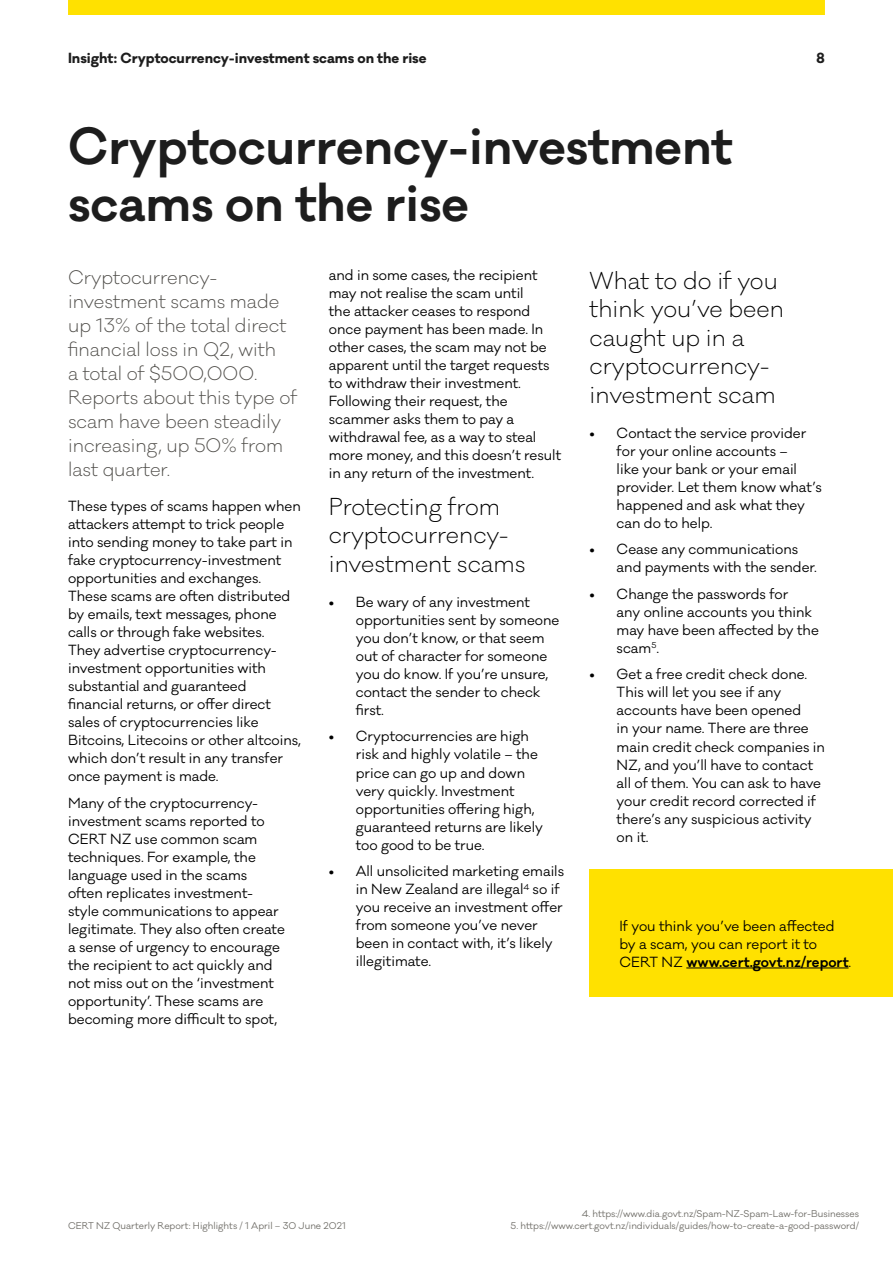
<style>
.page{position:relative;width:893px;height:1263px;background:#fff}
.page>*{position:absolute;margin:0;border:0;box-sizing:border-box;transform-origin:0 0}
.Header_1{font:600 48px/57px "Galano Classic";color:#1d1d1d}
.Header_3{font:300 22.5px/28.5px "Galano Classic";color:#000}
.Intro_large{font:300 18px/24px "Galano Classic";color:#4d4b47}
.Body{font:13.5px/18px "Galano Classic";color:#000}
.Page_title{font:700 13.5px "Galano Classic";color:#1d1d1d}
.Footnote{font:9px "Galano Classic";color:#6e6c66}
.s1{font-weight:600}
</style>
<div class="page">
<div style="left:68px;top:0;width:757px;height:15px;background:#ffe100"></div>
<div style="left:590px;top:869px;width:303px;height:127px;background:#ffe100"></div>
<hr style="left:686px;top:968px;width:163px;height:1px;background:#000">
<p class="Page_title" style="left:68px;top:48px;width:360px">Insight: Cryptocurrency-investment scams on the rise</p>
<p class="Header_1" style="left:68px;top:118px;width:666px">Cryptocurrency-investment scams on the rise</p>
<p class="Page_title" style="left:816px;top:48px;width:10px">8</p>
<p class="Intro_large" style="left:68px;top:266px;width:231px">Cryptocurrency&shy;investment scams made up 13% of the total direct financial loss in Q2, with<br>a total of $500,000.<br>Reports about this type of scam have been steadily increasing, up 50% from last quarter.</p>
<p class="Body" style="left:68px;top:498px;width:234px">These types of scams happen when attackers attempt to trick people into sending money to take part in fake cryptocurrency-investment opportunities and exchanges.<br>These scams are often distributed by emails, text messages, phone calls or through fake websites.<br>They advertise cryptocurrency&shy;investment opportunities with substantial and guaranteed financial returns, or offer direct sales of cryptocurrencies like<br>Bitcoins, Litecoins or other altcoins, which don’t result in any transfer once payment is made.</p>
<p class="Body" style="left:68px;top:794px;width:218px">Many of the cryptocurrency&shy;investment scams reported to<br>CERT NZ use common scam techniques. For example, the language used in the scams often replicates investment&shy;style communications to appear legitimate. They also often create a sense of urgency to encourage the recipient to act quickly and not miss out on the ‘investment opportunity’. These scams are becoming more difficult to spot,</p>
<p class="Body" style="left:329px;top:266px;width:234px">and in some cases, the recipient may not realise the scam until<br>the attacker ceases to respond once payment has been made. In other cases, the scam may not be apparent until the target requests to withdraw their investment.<br>Following their request, the scammer asks them to pay a withdrawal fee, as a way to steal more money, and this doesn’t result in any return of the investment.</p>
<p class="Header_3" style="left:329px;top:493px;width:198px">Protecting from cryptocurrency&shy;investment scams</p>
<p class="Body" style="left:356px;top:593px;width:205px;text-indent:-27px">• Be wary of any investment opportunities sent by someone you don’t know, or that seem out of character for someone you do know. If you’re unsure, contact the sender to check first.</p>
<p class="Body" style="left:356px;top:728px;width:189px;text-indent:-27px">• Cryptocurrencies are high risk and highly volatile – the price can go up and down very quickly. Investment opportunities offering high, guaranteed returns are likely too good to be true.</p>
<p class="Body" style="left:356px;top:862px;width:210px;text-indent:-27px">• All unsolicited marketing emails in New Zealand are illegal<sup>4</sup> so if you receive an investment offer from someone you’ve never been in contact with, it’s likely illegitimate.</p>
<p class="Header_3" style="left:590px;top:267px;width:196px">What to do if you think you’ve been caught up in a cryptocurrency&shy;investment scam</p>
<p class="Body" style="left:617px;top:424px;width:207px;text-indent:-27px">• Contact the service provider for your online accounts –<br>like your bank or your email provider. Let them know what’s happened and ask what they can do to help.</p>
<p class="Body" style="left:617px;top:541px;width:202px;text-indent:-27px">• Cease any communications and payments with the sender.</p>
<p class="Body" style="left:617px;top:585px;width:204px;text-indent:-27px">• Change the passwords for<br>any online accounts you think may have been affected by the scam<sup>5</sup>.</p>
<p class="Body" style="left:617px;top:666px;width:210px;text-indent:-27px">• Get a free credit check done.<br>This will let you see if any accounts have been opened<br>in your name. There are three main credit check companies in<br>NZ, and you’ll have to contact all of them. You can ask to have your credit record corrected if there’s any suspicious activity on it.</p>
<p class="Body" style="left:619px;top:917px;width:233px">If you think you’ve been affected by a scam, you can report it to<br>CERT NZ <span class="s1">www.cert.govt.nz/report</span>.</p>
<p class="Footnote" style="left:68px;top:1220px;width:279px">CERT NZ Quarterly Report: Highlights / 1 April – 30 June 2021</p>
<p class="Footnote" style="left:582px;top:1208px;width:279px">4. https://www.dia.govt.nz/Spam-NZ-Spam-Law-for-Businesses</p>
<p class="Footnote" style="left:511px;top:1220px;width:350px">5. https://www.cert.govt.nz/individuals/guides/how-to-create-a-good-password/</p>
</div>
